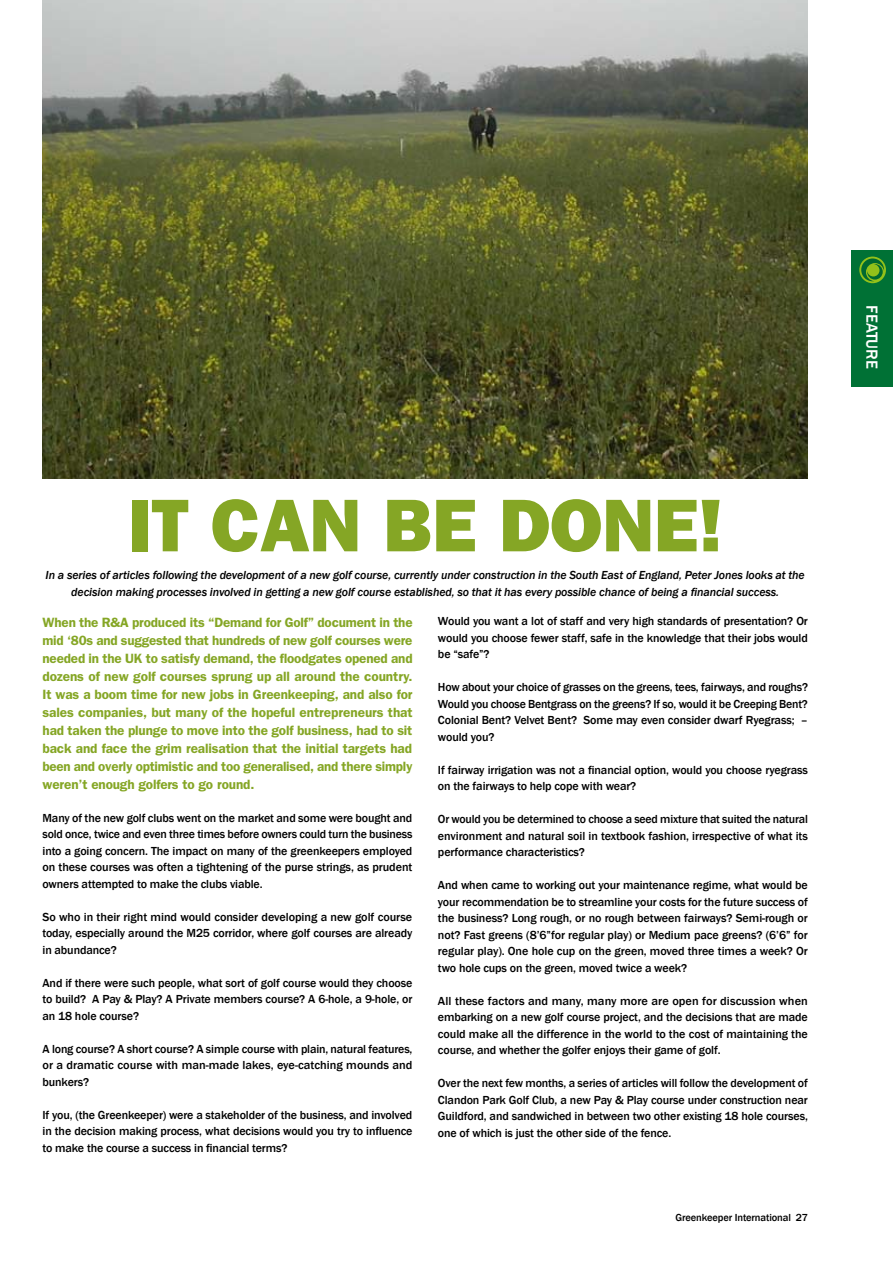
<style>
.page{position:relative;width:893px;height:1263px;background:#fff}
.page>*{position:absolute;margin:0;border:0;box-sizing:border-box;transform-origin:0 0}
.t1{font:800 75px "Franklin Gothic";letter-spacing:-.005em;color:#85a625}
.t2{font:500 16.5px "Franklin Gothic";letter-spacing:-.005em;color:#fff}
.t3{font:600 13.5px/18px "Franklin Gothic";letter-spacing:-.01em;color:#85a625;text-align:justify}
.t4{font:500 12px/16.5px "Franklin Gothic";letter-spacing:-.01em;color:#000;text-align:justify}
.t5{font:italic 500 12px/16.5px "Franklin Gothic";letter-spacing:-.01em;color:#000;text-align:center}
.t6{font:500 10.5px "Franklin Gothic";letter-spacing:-.01em;color:#000}
</style>
<div class="page">
<div style="left:852px;top:251px;width:41px;height:136px;background:#007135"></div>
<svg style="left:859px;top:257px;width:27px;height:26px"></svg>
<svg style="left:861px;top:258px;width:23px;height:23px"></svg>
<img style="left:43px;top:0;width:765px;height:478px">
<h1 class="t1" style="left:128px;top:481px;width:472px">IT CAN BE DONE</h1>
<h1 class="t1" style="left:699px;top:481px;width:25px">!</h1>
<p class="t5" style="left:46px;top:567px;width:761px">In a series of articles following the development of a new golf course, currently under construction in the South East of England, Peter Jones looks at the decision making processes involved in getting a new golf course established, so that it has every possible chance of being a financial success.</p>
<p class="t3" style="left:43px;top:613px;width:372px">When the R&amp;A produced its “Demand for Golf” document in the mid ‘80s and suggested that hundreds of new golf courses were needed in the UK to satisfy demand, the floodgates opened and dozens of new golf courses sprung up all around the country.<br>It was a boom time for new jobs in Greenkeeping, and also for sales companies, but many of the hopeful entrepreneurs that had taken the plunge to move into the golf business, had to sit back and face the grim realisation that the initial targets had been and overly optimistic and too generalised, and there simply weren’t enough golfers to go round.</p>
<p class="t4" style="left:43px;top:810px;width:371px">Many of the new golf clubs went on the market and some were bought and sold once, twice and even three times before owners could turn the business into a going concern. The impact on many of the greenkeepers employed on these courses was often a tightening of the purse strings, as prudent owners attempted to make the clubs viable.</p>
<p class="t4" style="left:43px;top:909px;width:371px">So who in their right mind would consider developing a new golf course today, especially around the M25 corridor, where golf courses are already in abundance?</p>
<p class="t4" style="left:43px;top:975px;width:371px">And if there were such people, what sort of golf course would they choose to build? A Pay &amp; Play? A Private members course? A 6-hole, a 9-hole, or an 18 hole course?</p>
<p class="t4" style="left:43px;top:1041px;width:371px">A long course? A short course? A simple course with plain, natural features, or a dramatic course with man-made lakes, eye-catching mounds and bunkers?</p>
<p class="t4" style="left:43px;top:1107px;width:371px">If you, (the Greenkeeper) were a stakeholder of the business, and involved in the decision making process, what decisions would you try to influence to make the course a success in financial terms?</p>
<p class="t4" style="left:438px;top:613px;width:371px">Would you want a lot of staff and very high standards of presentation? Or would you choose fewer staff, safe in the knowledge that their jobs would be “safe”?</p>
<p class="t4" style="left:438px;top:679px;width:371px">How about your choice of grasses on the greens, tees, fairways, and roughs?<br>Would you choose Bentgrass on the greens? If so, would it be Creeping Bent?<br>Colonial Bent? Velvet Bent? Some may even consider dwarf Ryegrass; – would you?</p>
<p class="t4" style="left:438px;top:761px;width:371px">If fairway irrigation was not a financial option, would you choose ryegrass on the fairways to help cope with wear?</p>
<p class="t4" style="left:438px;top:811px;width:371px">Or would you be determined to choose a seed mixture that suited the natural environment and natural soil in textbook fashion, irrespective of what its performance characteristics?</p>
<p class="t4" style="left:438px;top:877px;width:371px">And when came to working out your maintenance regime, what would be your recommendation be to streamline your costs for the future success of the business? Long rough, or no rough between fairways? Semi-rough or not? Fast greens (8’6”for regular play) or Medium pace greens? (6’6” for regular play). One hole cup on the green, moved three times a week? Or two hole cups on the green, moved twice a week?</p>
<p class="t4" style="left:438px;top:992px;width:371px">All these factors and many, many more are open for discussion when embarking on a new golf course project, and the decisions that are made could make all the difference in the world to the cost of maintaining the course, and whether the golfer enjoys their game of golf.</p>
<p class="t4" style="left:438px;top:1075px;width:371px">Over the next few months, a series of articles will follow the development of Clandon Park Golf Club, a new Pay &amp; Play course under construction near Guildford, and sandwiched in between two other existing 18 hole courses, one of which is just the other side of the fence.</p>
<p class="t6" style="left:675px;top:1211px;width:134px">Greenkeeper International 27</p>
<h2 class="t2" style="left:882px;top:305px;width:65px;rotate:90deg">FEATURE</h2>
</div>
